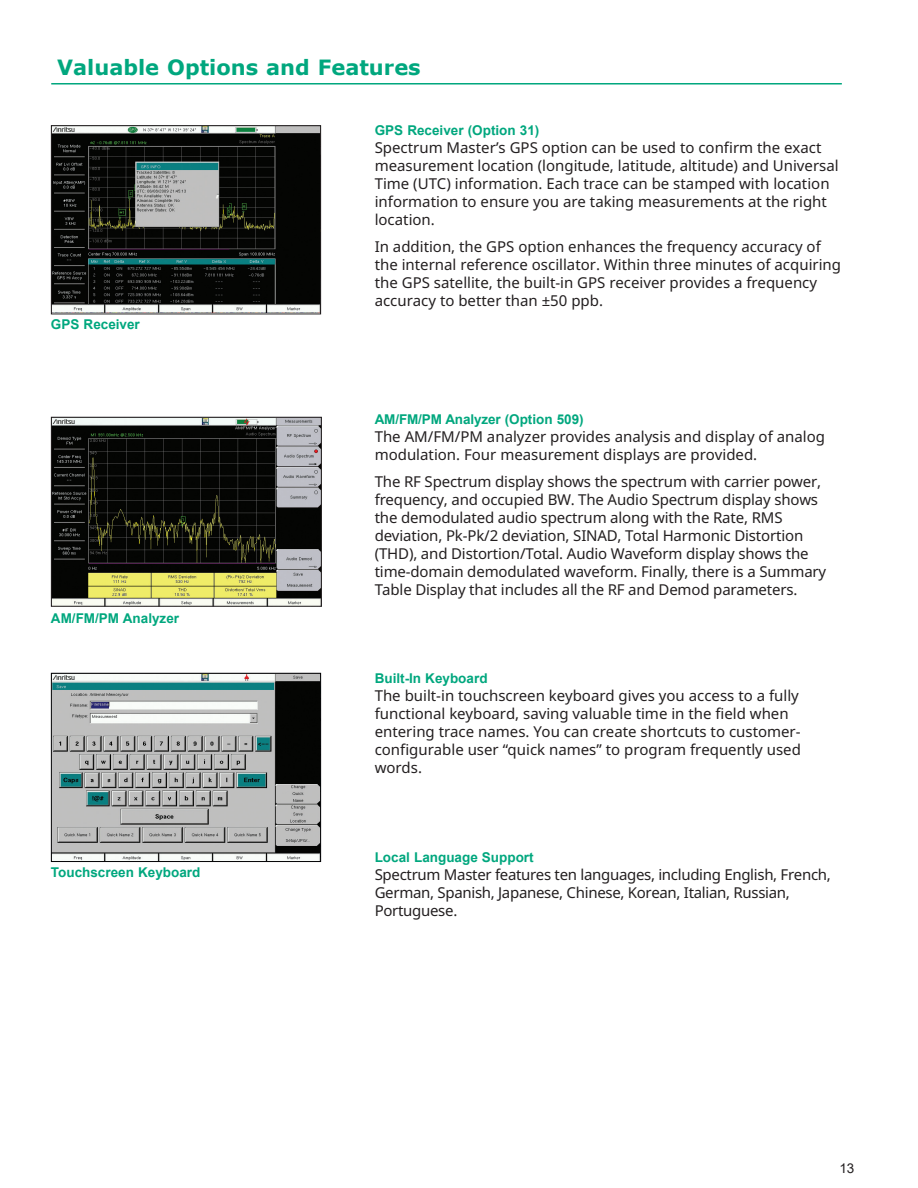
<style>
.page{position:relative;width:918px;height:1188px;background:#fff}
.page>*{position:absolute;margin:0;border:0;box-sizing:border-box;transform-origin:0 0}
.Masthead_14_pt_Verda{font:700 21px "Verdana";color:#00a77e}
.Introductory_Body_te{font:15px/18px "Noto Sans";color:#231f20}
.Introductory_Body_te-2{font:15px/18px "Noto Sans";letter-spacing:-.02em;color:#231f20}
.subhead_9pt_Arial_Bo{font:700 13.5px "Arial";color:#00a77e}
.figure_caption{font:700 13.5px "Arial";color:#00a77e}
._2nd_Level_heads{font:700 13.5px "Arial";letter-spacing:-.01em;color:#00a77e}
.t1{font:13.5px "Arial";color:#231f20}
</style>
<div class="page">
<img style="left:53px;top:127px;width:266px;height:185px">
<div style="left:51px;top:125px;width:270px;height:189px;border:1px solid #231f20"></div>
<img style="left:53px;top:675px;width:266px;height:185px">
<div style="left:51px;top:673px;width:270px;height:189px;border:1px solid #030305"></div>
<img style="left:53px;top:419px;width:267px;height:186px">
<div style="left:51px;top:417px;width:271px;height:190px;border:1px solid #231f20"></div>
<hr style="left:51px;top:83px;width:791px;height:2px;background:#00a77e">
<p class="Masthead_14_pt_Verda" style="left:57px;top:52px;width:365px">Valuable Options and Features</p>
<p class="figure_caption" style="left:51px;top:315px;width:90px">GPS Receiver</p>
<p class="figure_caption" style="left:51px;top:609px;width:130px">AM/FM/PM Analyzer</p>
<p class="figure_caption" style="left:51px;top:863px;width:151px">Touchscreen Keyboard</p>
<p class="subhead_9pt_Arial_Bo" style="left:375px;top:121px;width:166px">GPS Receiver (Option 31)</p>
<p class="Introductory_Body_te" style="left:375px;top:138px;width:465px">Spectrum Master’s GPS option can be used to confirm the exact measurement location (longitude, latitude, altitude) and Universal Time (UTC) information. Each trace can be stamped with location information to ensure you are taking measurements at the right location.</p>
<p class="Introductory_Body_te" style="left:375px;top:237px;width:468px">In addition, the GPS option enhances the frequency accuracy of the internal reference oscillator. Within three minutes of acquiring the GPS satellite, the built-in GPS receiver provides a frequency accuracy to better than ±50 ppb.</p>
<p class="_2nd_Level_heads" style="left:375px;top:410px;width:211px">AM/FM/PM Analyzer (Option 509)</p>
<p class="Introductory_Body_te" style="left:375px;top:428px;width:452px">The AM/FM/PM analyzer provides analysis and display of analog modulation. Four measurement displays are provided.</p>
<p class="Introductory_Body_te" style="left:375px;top:472px;width:453px">The RF Spectrum display shows the spectrum with carrier power, frequency, and occupied BW. The Audio Spectrum display shows the demodulated audio spectrum along with the Rate, RMS deviation, Pk-Pk/2 deviation, SINAD, Total Harmonic Distortion (THD), and Distortion/Total. Audio Waveform display shows the time-domain demodulated waveform. Finally, there is a Summary Table Display that includes all the RF and Demod parameters.</p>
<p class="subhead_9pt_Arial_Bo" style="left:375px;top:669px;width:114px">Built-In Keyboard</p>
<p class="Introductory_Body_te" style="left:375px;top:687px;width:428px">The built-in touchscreen keyboard gives you access to a fully functional keyboard, saving valuable time in the field when entering trace names. You can create shortcuts to customer&shy;configurable user “quick names” to program frequently used words.</p>
<p class="subhead_9pt_Arial_Bo" style="left:375px;top:848px;width:161px">Local Language Support</p>
<p class="Introductory_Body_te-2" style="left:375px;top:865px;width:458px">Spectrum Master features ten languages, including English, French,<br>German, Spanish, Japanese, Chinese, Korean, Italian, Russian,<br>Portuguese.</p>
<p class="t1" style="left:839px;top:1159px;width:17px">13</p>
</div>
